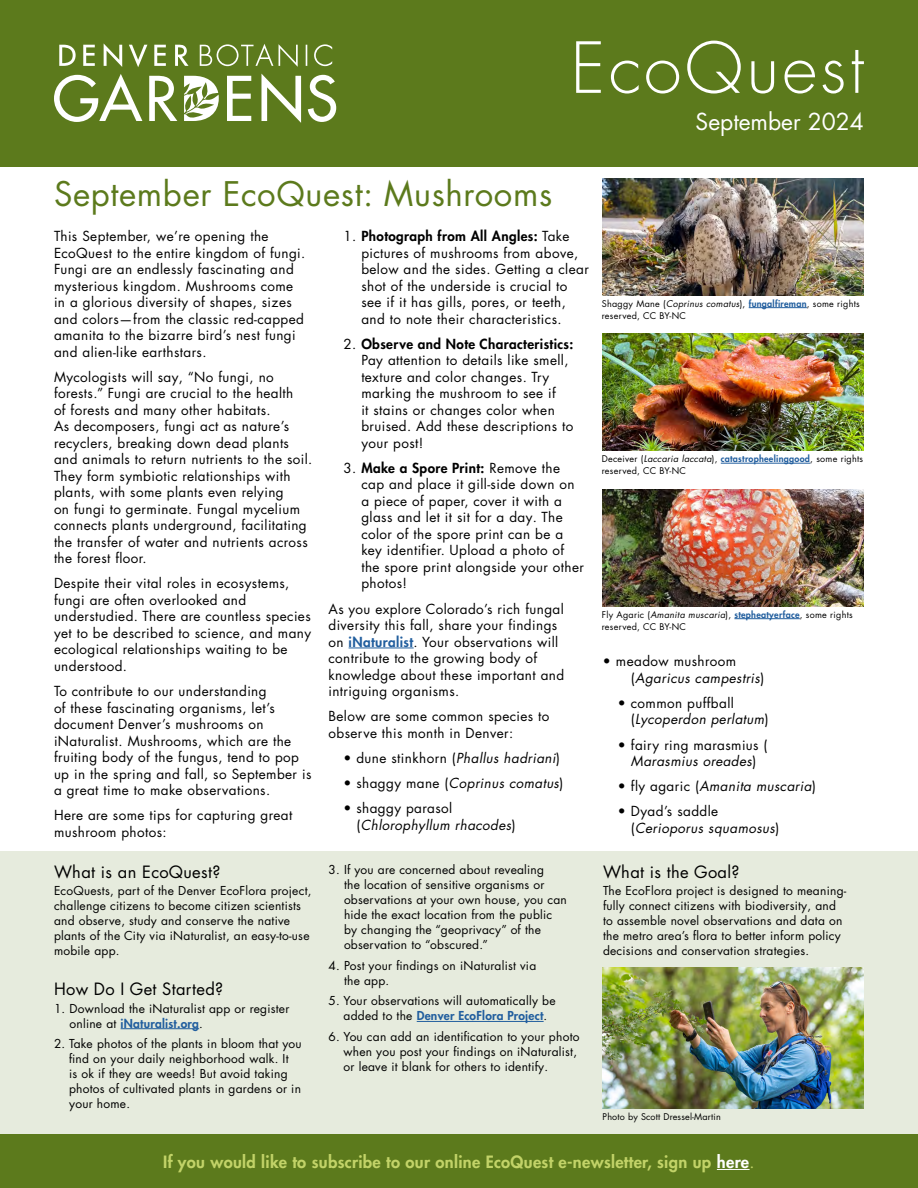
<style>
.page{position:relative;width:918px;height:1188px;background:#fff}
.page>*{position:absolute;margin:0;border:0;box-sizing:border-box;transform-origin:0 0}
.t1{font:300 68.4px "Futura LT Pro";letter-spacing:.05em;color:#fff}
.t2{font:33px "Futura LT Pro";letter-spacing:.02em;color:#5c7a1c}
.t3{font:22.8px "Futura LT Pro";color:#fff}
.t4{font:800 16.5px "Futura LT Pro";letter-spacing:.02em;color:#c2d368}
.t5{font:16.5px "Futura LT Pro";letter-spacing:.02em;color:#000}
.t6{font:13.5px/16.5px "Futura LT Pro";letter-spacing:.03em;color:#000}
.t7{font:italic 13.5px/16.5px "Futura LT Pro";letter-spacing:.03em;color:#000}
.t8{font:12px/15px "Futura LT Pro";letter-spacing:.02em;color:#000}
.t9{font:9px/12px "Futura LT Pro";letter-spacing:.03em;color:#000}
.s1{font-weight:800;color:#215e9e}
.s2{font-weight:800}
.s3{font-style:italic}
.s4{font-style:normal}
.s5{color:#fff}
.s6{font-weight:400}
</style>
<div class="page">
<div style="left:0;top:852px;width:918px;height:288px;background:#e6ebdd"></div>
<hr style="left:121px;top:1028px;width:78px;height:1px;background:#215e9e">
<hr style="left:417px;top:1021px;width:127px;height:1px;background:#215e9e">
<img style="left:603px;top:967px;width:261px;height:142px">
<hr style="left:349px;top:648px;width:65px;height:1px;background:#215e9e">
<div style="left:0;top:0;width:918px;height:166px;background:#5c7a1c"></div>
<svg style="left:59px;top:45px;width:17px;height:21px"></svg>
<svg style="left:83px;top:45px;width:12px;height:21px"></svg>
<svg style="left:104px;top:44px;width:18px;height:23px"></svg>
<svg style="left:129px;top:45px;width:18px;height:22px"></svg>
<svg style="left:154px;top:45px;width:12px;height:21px"></svg>
<svg style="left:175px;top:45px;width:14px;height:21px"></svg>
<svg style="left:200px;top:44px;width:73px;height:22px"></svg>
<svg style="left:279px;top:44px;width:19px;height:23px"></svg>
<svg style="left:306px;top:45px;width:1px;height:21px"></svg>
<svg style="left:314px;top:44px;width:18px;height:22px"></svg>
<svg style="left:54px;top:74px;width:88px;height:48px"></svg>
<svg style="left:149px;top:76px;width:28px;height:45px"></svg>
<svg style="left:227px;top:76px;width:24px;height:45px"></svg>
<svg style="left:261px;top:74px;width:40px;height:49px"></svg>
<svg style="left:308px;top:75px;width:28px;height:47px"></svg>
<svg style="left:184px;top:76px;width:35px;height:45px"></svg>
<div style="left:0;top:1134px;width:918px;height:54px;background:#5c7a1c"></div>
<hr style="left:717px;top:1169px;width:33px;height:1px;background:#fff">
<img style="left:603px;top:178px;width:261px;height:117px">
<hr style="left:749px;top:307px;width:58px;height:1px;background:#215e9e">
<img style="left:603px;top:334px;width:261px;height:117px">
<hr style="left:721px;top:463px;width:89px;height:1px;background:#215e9e">
<img style="left:603px;top:489px;width:261px;height:117px">
<hr style="left:734px;top:618px;width:66px;height:1px;background:#215e9e">
<h2 class="t2" style="left:54px;top:171px;width:500px">September EcoQuest: Mushrooms</h2>
<h1 class="t1" style="left:571px;top:23px;width:295px">EcoQuest</h1>
<h3 class="t3" style="left:696px;top:106px;width:170px">September 2024</h3>
<p class="t6" style="left:54px;top:228px;width:253px">This September, we’re opening the EcoQuest to the entire kingdom of fungi.<br>Fungi are an endlessly fascinating and mysterious kingdom. Mushrooms come in a glorious diversity of shapes, sizes and colors—from the classic red-capped amanita to the bizarre bird’s nest fungi and alien-like earthstars.</p>
<p class="t6" style="left:54px;top:368px;width:260px">Mycologists will say, “No fungi, no forests.” Fungi are crucial to the health<br>of forests and many other habitats.<br>As decomposers, fungi act as nature’s recyclers, breaking down dead plants and animals to return nutrients to the soil.<br>They form symbiotic relationships with plants, with some plants even relying<br>on fungi to germinate. Fungal mycelium connects plants underground, facilitating the transfer of water and nutrients across the forest floor.</p>
<p class="t6" style="left:54px;top:575px;width:259px">Despite their vital roles in ecosystems, fungi are often overlooked and understudied. There are countless species yet to be described to science, and many ecological relationships waiting to be understood.</p>
<p class="t6" style="left:54px;top:683px;width:259px">To contribute to our understanding<br>of these fascinating organisms, let’s document Denver’s mushrooms on iNaturalist. Mushrooms, which are the fruiting body of the fungus, tend to pop up in the spring and fall, so September is a great time to make observations.</p>
<p class="t6" style="left:54px;top:807px;width:240px">Here are some tips for capturing great mushroom photos:</p>
<p class="t5" style="left:54px;top:861px;width:168px">What is an EcoQuest?</p>
<p class="t8" style="left:54px;top:883px;width:259px">EcoQuests, part of the Denver EcoFlora project, challenge citizens to become citizen scientists and observe, study and conserve the native plants of the City via iNaturalist, an easy-to-use mobile app.</p>
<p class="t5" style="left:54px;top:978px;width:171px">How Do I Get Started?</p>
<p class="t8" style="left:70px;top:1000px;width:221px;text-indent:-16px">1. Download the iNaturalist app or register online at <span class="s1">iNaturalist.org</span>.</p>
<p class="t8" style="left:69px;top:1036px;width:234px;text-indent:-15px">2. Take photos of the plants in bloom that you find on your daily neighborhood walk. It<br>is ok if they are weeds! But avoid taking photos of cultivated plants in gardens or in your home.</p>
<p class="t6" style="left:361px;top:228px;width:229px;text-indent:-18px">1. <span class="s2">Photograph from All Angles:</span> Take pictures of mushrooms from above, below and the sides. Getting a clear shot of the underside is crucial to see if it has gills, pores, or teeth, and to note their characteristics.</p>
<p class="t6" style="left:361px;top:335px;width:214px;text-indent:-18px">2. <span class="s2">Observe and Note Characteristics:<br></span>Pay attention to details like smell, texture and color changes. Try marking the mushroom to see if<br>it stains or changes color when bruised. Add these descriptions to your post!</p>
<p class="t6" style="left:361px;top:460px;width:224px;text-indent:-18px">3. <span class="s2">Make a Spore Print:</span> Remove the cap and place it gill-side down on a piece of paper, cover it with a glass and let it sit for a day. The color of the spore print can be a key identifier. Upload a photo of the spore print alongside your other photos!</p>
<p class="t6" style="left:328px;top:600px;width:237px">As you explore Colorado’s rich fungal diversity this fall, share your findings on <span class="s1">iNaturalist</span>. Your observations will contribute to the growing body of knowledge about these important and intriguing organisms.</p>
<p class="t6" style="left:328px;top:708px;width:223px">Below are some common species to observe this month in Denver:</p>
<p class="t6" style="left:343px;top:749px;width:218px">• dune stinkhorn (<span class="s3">Phallus hadriani</span>)</p>
<p class="t7" style="left:343px;top:775px;width:221px"><span class="s4">• shaggy mane (</span>Coprinus comatus<span class="s4">)</span></p>
<p class="t7" style="left:356px;top:800px;width:161px;text-indent:-13px"><span class="s4">• shaggy parasol (</span>Chlorophyllum rhacodes<span class="s4">)</span></p>
<p class="t8" style="left:344px;top:862px;width:224px;text-indent:-16px">3. If you are concerned about revealing<br>the location of sensitive organisms or observations at your own house, you can hide the exact location from the public by changing the “geoprivacy” of the observation to “obscured.”</p>
<p class="t8" style="left:344px;top:958px;width:194px;text-indent:-16px">4. Post your findings on iNaturalist via the app.</p>
<p class="t8" style="left:328px;top:993px;width:229px;text-align:center">5. Your observations will automatically be added to the <span class="s1">Denver EcoFlora Project</span>.</p>
<p class="t8" style="left:344px;top:1029px;width:238px;text-indent:-15px">6. You can add an identification to your photo when you post your findings on iNaturalist, or leave it blank for others to identify.</p>
<p class="t9" style="left:602px;top:297px;width:259px">Shaggy Mane (<span class="s3">Coprinus comatus</span>), <span class="s1">fungalfireman</span>, some rights reserved, CC BY-NC</p>
<p class="t9" style="left:602px;top:453px;width:263px">Deceiver (<span class="s3">Laccaria laccata</span>), <span class="s1">catastropheelinggood</span>, some rights reserved, CC BY-NC</p>
<p class="t9" style="left:602px;top:608px;width:252px">Fly Agaric (<span class="s3">Amanita muscaria</span>), <span class="s1">stepheatyerface</span>, some rights reserved, CC BY-NC</p>
<p class="t7" style="left:631px;top:653px;width:135px;text-indent:-28px"><span class="s4">• meadow mushroom (</span>Agaricus campestris<span class="s4">)</span></p>
<p class="t7" style="left:631px;top:695px;width:139px;text-indent:-13px"><span class="s4">• common puffball (</span>Lycoperdon perlatum<span class="s4">)</span></p>
<p class="t6" style="left:618px;top:736px;width:151px;text-align:center">• fairy ring marasmius (<br><span class="s3">Marasmius oreades</span>)</p>
<p class="t7" style="left:618px;top:778px;width:199px"><span class="s4">• fly agaric (</span>Amanita muscaria<span class="s4">)</span></p>
<p class="t7" style="left:631px;top:803px;width:150px;text-indent:-13px"><span class="s4">• Dyad’s saddle (</span>Cerioporus squamosus<span class="s4">)</span></p>
<p class="t5" style="left:603px;top:861px;width:138px">What is the Goal?</p>
<p class="t8" style="left:603px;top:883px;width:245px">The EcoFlora project is designed to meaning&shy;fully connect citizens with biodiversity, and to assemble novel observations and data on the metro area’s flora to better inform policy decisions and conservation strategies.</p>
<p class="t9" style="left:603px;top:1111px;width:120px">Photo by Scott Dressel-Martin</p>
<p class="t4" style="left:163px;top:1149px;width:593px">If you would like to subscribe to our online EcoQuest e-newsletter, sign up <span class="s5">here</span><span class="s6">.</span></p>
</div>
